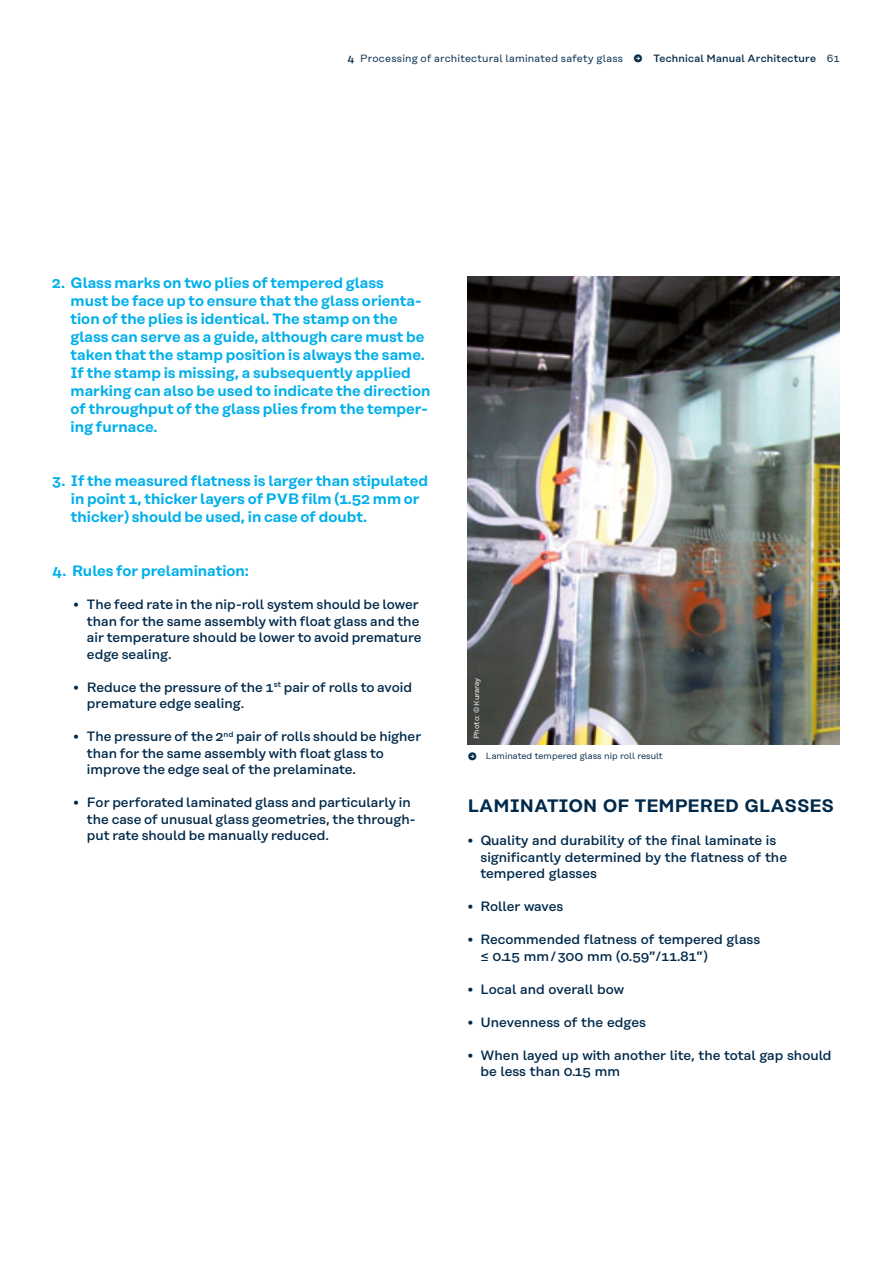
<style>
.page{position:relative;width:893px;height:1263px;background:#fff}
.page>*{position:absolute;margin:0;border:0;box-sizing:border-box;transform-origin:0 0}
.CI_Highlighter{font:600 18px "Rational Text";color:#00294a}
.Subhead_2007{font:600 15px/18px "Rational Text";color:#00b0eb}
.Subhead_2007-2{font:500 13.5px/16.5px "Rational Text";color:#00294a}
.Abs_Spaltencopy_2019{font:500 13.5px/16.5px "Rational Text";color:#00294a}
.t1{font:10.5px "Rational Text";letter-spacing:.02em;color:#00294a}
.t2{font:500 10.5px "Rational Text";letter-spacing:.015em;color:#00294a}
.t3{font:9px "Rational Text";color:#00294a}
.Copy_norm{font:7.5px "Rational Text";letter-spacing:-.01em;color:#fff}
.s1{font-weight:500}
.s2{font-weight:400}
</style>
<div class="page">
<img style="left:468px;top:276px;width:372px;height:468px">
<p class="t1" style="left:348px;top:52px;width:277px"><span class="s1">4</span> Processing of architectural laminated safety glass</p>
<p class="t2" style="left:653px;top:52px;width:188px">Technical Manual Architecture <span class="s2">61</span></p>
<p class="Subhead_2007" style="left:71px;top:274px;width:361px;text-indent:-18px">2. Glass marks on two plies of tempered glass<br>must be face up to ensure that the glass orienta&shy;tion of the plies is identical. The stamp on the glass can serve as a guide, although care must be taken that the stamp position is always the same.<br>If the stamp is missing, a subsequently applied marking can also be used to indicate the direction of throughput of the glass plies from the temper&shy;ing furnace.</p>
<p class="Subhead_2007" style="left:71px;top:472px;width:359px;text-indent:-19px">3. If the measured flatness is larger than stipulated in point 1, thicker layers of PVB film (1.52 mm or thicker) should be used, in case of doubt.</p>
<p class="Subhead_2007" style="left:52px;top:562px;width:198px">4. Rules for prelamination:</p>
<p class="Subhead_2007-2" style="left:87px;top:596px;width:336px;text-indent:-13px">• The feed rate in the nip-roll system should be lower than for the same assembly with float glass and the air temperature should be lower to avoid premature edge sealing.</p>
<p class="Subhead_2007-2" style="left:87px;top:679px;width:326px;text-indent:-13px">• Reduce the pressure of the 1<sup>st</sup> pair of rolls to avoid premature edge sealing.</p>
<p class="Subhead_2007-2" style="left:87px;top:728px;width:336px;text-indent:-13px">• The pressure of the 2<sup>nd</sup> pair of rolls should be higher than for the same assembly with float glass to improve the edge seal of the prelaminate.</p>
<p class="Subhead_2007-2" style="left:87px;top:794px;width:330px;text-indent:-13px">• For perforated laminated glass and particularly in the case of unusual glass geometries, the through&shy;put rate should be manually reduced.</p>
<p class="Copy_norm" style="left:472px;top:739px;width:63px;rotate:-90deg">Photo: © Kuraray</p>
<p class="t3" style="left:486px;top:750px;width:178px">Laminated tempered glass nip roll result</p>
<p class="CI_Highlighter" style="left:468px;top:795px;width:368px">LAMINATION OF TEMPERED GLASSES</p>
<p class="Abs_Spaltencopy_2019" style="left:480px;top:832px;width:308px;text-indent:-13px">• Quality and durability of the final laminate is significantly determined by the flatness of the tempered glasses</p>
<p class="Abs_Spaltencopy_2019" style="left:468px;top:898px;width:97px">• Roller waves</p>
<p class="Abs_Spaltencopy_2019" style="left:480px;top:931px;width:281px;text-indent:-13px">• Recommended flatness of tempered glass ≤ 0.15 mm / 300 mm (0.59”/11.81”)</p>
<p class="Abs_Spaltencopy_2019" style="left:468px;top:980px;width:158px">• Local and overall bow</p>
<p class="Abs_Spaltencopy_2019" style="left:468px;top:1013px;width:180px">• Unevenness of the edges</p>
<p class="Abs_Spaltencopy_2019" style="left:480px;top:1046px;width:353px;text-indent:-13px">• When layed up with another lite, the total gap should be less than 0.15 mm</p>
</div>
